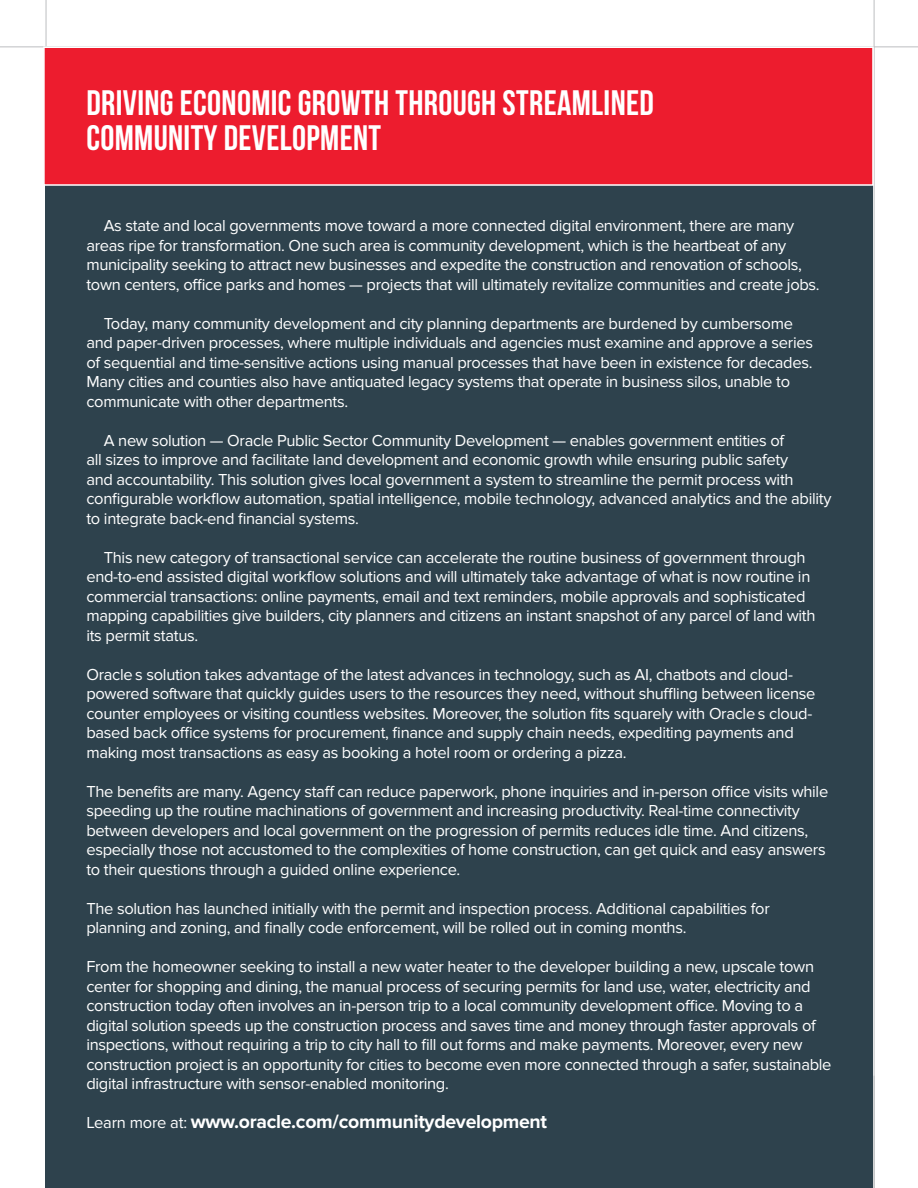
<style>
.page{position:relative;width:918px;height:1188px;background:#fff}
.page>*{position:absolute;margin:0;border:0;box-sizing:border-box;transform-origin:0 0}
.t1{font:35.4px/34.5px "Bebas Neue";letter-spacing:.01em;color:#fff}
.t2{font:700 19.5px "Proxima Nova";letter-spacing:-.015em;color:#fff}
.t3{font:16.5px/19.5px "Proxima Nova";letter-spacing:-.02em;color:#fff}
.s1{font-weight:400;font-size:16.5px}
</style>
<div class="page">
<hr style="left:46px;top:0;width:1px;height:1188px;background:#bcbec0">
<div style="left:45px;top:177px;width:828px;height:1011px;background:#2e424d"></div>
<hr style="left:0;top:46px;width:918px;height:1px;background:#bcbec0">
<hr style="left:874px;top:0;width:1px;height:1188px;background:#bcbec0">
<div style="left:43px;top:46px;width:831px;height:140px;background:#ed1c2e;border:2px solid #fff"></div>
<p class="t1" style="left:86px;top:85px;width:569px">DRIVING ECONOMIC GROWTH THROUGH STREAMLINED<br>COMMUNITY DEVELOPMENT</p>
<p class="t3" style="left:86px;top:216px;width:735px;text-indent:17px">As state and local governments move toward a more connected digital environment, there are many areas ripe for transformation. One such area is community development, which is the heartbeat of any municipality seeking to attract new businesses and expedite the construction and renovation of schools, town centers, ofce parks and homes — projects that will ultimately revitalize communities and create jobs.</p>
<p class="t3" style="left:86px;top:314px;width:728px;text-indent:17px">Today, many community development and city planning departments are burdened by cumbersome and paper-driven processes, where multiple individuals and agencies must examine and approve a series of sequential and time-sensitive actions using manual processes that have been in existence for decades.<br>Many cities and counties also have antiquated legacy systems that operate in business silos, unable to communicate with other departments.</p>
<p class="t3" style="left:86px;top:431px;width:747px;text-indent:17px">A new solution — Oracle Public Sector Community Development — enables government entities of<br>all sizes to improve and facilitate land development and economic growth while ensuring public safety<br>and accountability. This solution gives local government a system to streamline the permit process with confgurable workfow automation, spatial intelligence, mobile technology, advanced analytics and the ability to integrate back-end fnancial systems.</p>
<p class="t3" style="left:86px;top:548px;width:731px;text-indent:17px">This new category of transactional service can accelerate the routine business of government through end-to-end assisted digital workfow solutions and will ultimately take advantage of what is now routine in commercial transactions: online payments, email and text reminders, mobile approvals and sophisticated mapping capabilities give builders, city planners and citizens an instant snapshot of any parcel of land with its permit status.</p>
<p class="t3" style="left:86px;top:665px;width:731px">Oracle s solution takes advantage of the latest advances in technology, such as AI, chatbots and cloud&shy;powered software that quickly guides users to the resources they need, without shufing between license counter employees or visiting countless websites. Moreover, the solution fts squarely with Oracle s cloud&shy;based back ofce systems for procurement, fnance and supply chain needs, expediting payments and making most transactions as easy as booking a hotel room or ordering a pizza.</p>
<p class="t3" style="left:86px;top:782px;width:743px">The benefts are many. Agency staf can reduce paperwork, phone inquiries and in-person ofce visits while speeding up the routine machinations of government and increasing productivity. Real-time connectivity between developers and local government on the progression of permits reduces idle time. And citizens, especially those not accustomed to the complexities of home construction, can get quick and easy answers to their questions through a guided online experience.</p>
<p class="t3" style="left:86px;top:899px;width:685px">The solution has launched initially with the permit and inspection process. Additional capabilities for planning and zoning, and fnally code enforcement, will be rolled out in coming months.</p>
<p class="t3" style="left:86px;top:957px;width:747px">From the homeowner seeking to install a new water heater to the developer building a new, upscale town center for shopping and dining, the manual process of securing permits for land use, water, electricity and construction today often involves an in-person trip to a local community development ofce. Moving to a digital solution speeds up the construction process and saves time and money through faster approvals of inspections, without requiring a trip to city hall to fll out forms and make payments. Moreover, every new construction project is an opportunity for cities to become even more connected through a safer, sustainable digital infrastructure with sensor-enabled monitoring.</p>
<p class="t2" style="left:86px;top:1110px;width:462px"><span class="s1">Learn more at:</span> www.oracle.com/communitydevelopment</p>
</div>
